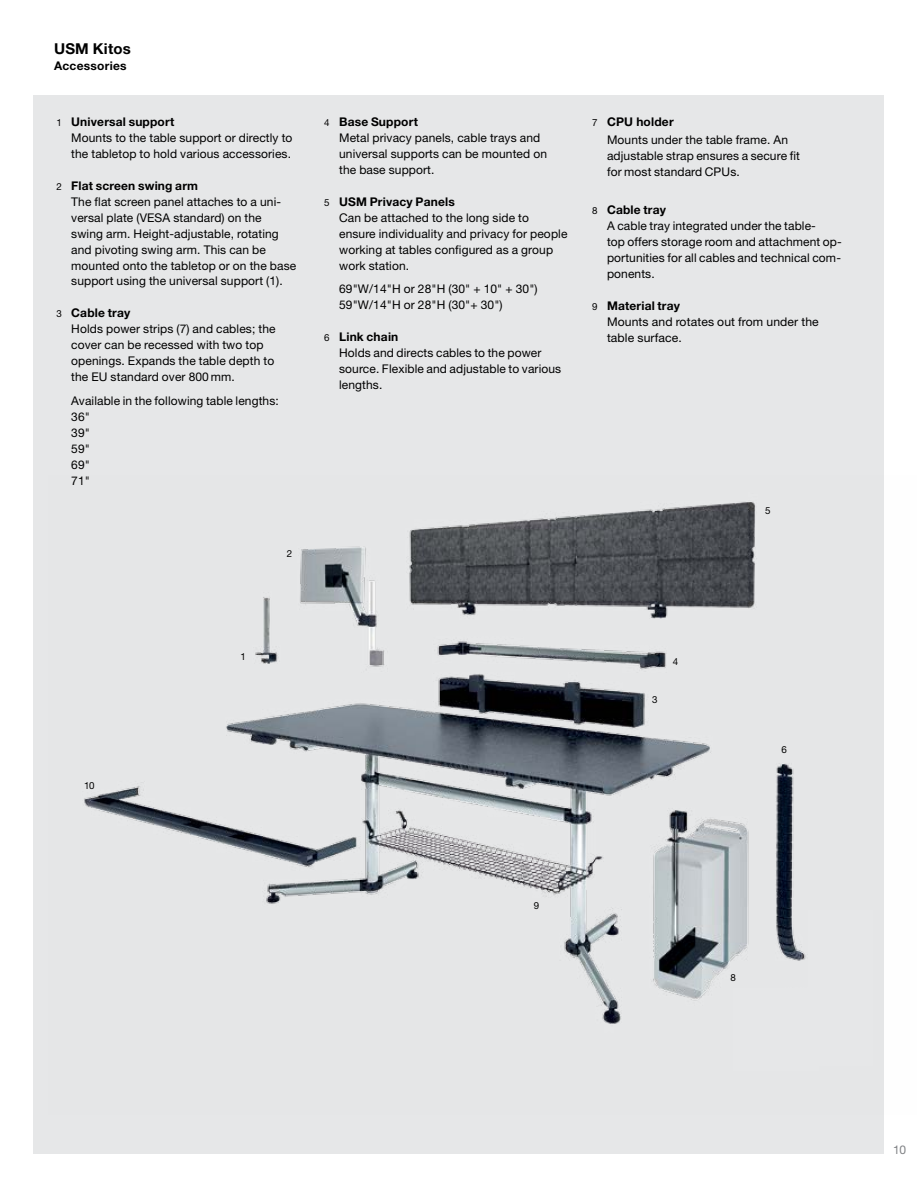
<style>
.page{position:relative;width:918px;height:1188px;background:#fff}
.page>*{position:absolute;margin:0;border:0;box-sizing:border-box;transform-origin:0 0}
.t1{font:700 15px "Helvetica Neue";letter-spacing:.015em;color:#000}
.t2{font:12px/15.9px "Helvetica Neue";letter-spacing:.01em;color:#000}
.t3{font:700 12px "Helvetica Neue";letter-spacing:.02em;color:#000}
.t4{font:12px "Helvetica Neue";color:#808285}
.t5{font:9.75px "Helvetica Neue";color:#000}
.s1{font-size:9.75px}
.s2{font-weight:700}
</style>
<div class="page">
<div style="left:34px;top:95px;width:850px;height:1059px;background:#e6e7e8"></div>
<img style="left:84px;top:501px;width:722px;height:523px">
<div style="left:734px;top:989px;width:85px;height:82px;background:#e6e7e8"></div>
<p class="t1" style="left:54px;top:40px;width:78px">USM Kitos</p>
<p class="t3" style="left:54px;top:59px;width:74px">Accessories</p>
<p class="t2" style="left:71px;top:114px;width:223px;text-indent:-15px"><span class="s1">1</span> <span class="s2">Universal support<br></span>Mounts to the table support or directly to the tabletop to hold various accessories.</p>
<p class="t2" style="left:71px;top:177px;width:227px;text-indent:-15px"><span class="s1">2</span> <span class="s2">Flat screen swing arm<br></span>The flat screen panel attaches to a uni&shy;versal plate (VESA standard) on the swing arm. Height-adjustable, rotating and pivoting swing arm. This can be mounted onto the tabletop or on the base support using the universal support (1).</p>
<p class="t2" style="left:71px;top:305px;width:206px;text-indent:-15px"><span class="s1">3</span> <span class="s2">Cable tray<br></span>Holds power strips (7) and cables; the cover can be recessed with two top openings. Expands the table depth to the EU standard over 800 mm.</p>
<p class="t2" style="left:71px;top:393px;width:209px">Available in the following table lengths:<br>36"<br>39"<br>59"<br>69"<br>71"</p>
<p class="t5" style="left:287px;top:548px;width:7px">2</p>
<p class="t2" style="left:339px;top:114px;width:209px;text-indent:-15px"><span class="s1">4</span> <span class="s2">Base Support<br></span>Metal privacy panels, cable trays and universal supports can be mounted on the base support.</p>
<p class="t2" style="left:339px;top:193px;width:230px;text-indent:-15px"><span class="s1">5</span> <span class="s2">USM Privacy Panels<br></span>Can be attached to the long side to ensure individuality and privacy for people working at tables configured as a group work station.</p>
<p class="t2" style="left:339px;top:281px;width:200px">69"W/14"H or 28"H (30" + 10" + 30")<br>59"W/14"H or 28"H (30"+ 30")</p>
<p class="t2" style="left:339px;top:329px;width:224px;text-indent:-15px"><span class="s1">6</span> <span class="s2">Link chain<br></span>Holds and directs cables to the power source. Flexible and adjustable to various lengths.</p>
<p class="t2" style="left:607px;top:113px;width:183px;line-height:18px;text-indent:-15px"><span class="s1">7</span> <span class="s2">CPU holder<br></span>Mounts under the table frame. An</p>
<p class="t2" style="left:607px;top:148px;width:194px">adjustable strap ensures a secure fit for most standard CPUs.</p>
<p class="t2" style="left:607px;top:202px;width:236px;text-indent:-15px"><span class="s1">8</span> <span class="s2">Cable tray<br></span>A cable tray integrated under the table-<br>top offers storage room and attachment op&shy;portunities for all cables and technical com&shy;ponents.</p>
<p class="t2" style="left:607px;top:297px;width:213px;text-indent:-15px"><span class="s1">9</span> <span class="s2">Material tray<br></span>Mounts and rotates out from under the table surface.</p>
<p class="t5" style="left:765px;top:505px;width:7px">5</p>
<p class="t5" style="left:84px;top:780px;width:12px">10</p>
<p class="t5" style="left:240px;top:651px;width:7px">1</p>
<p class="t5" style="left:652px;top:694px;width:7px">3</p>
<p class="t5" style="left:673px;top:656px;width:7px">4</p>
<p class="t5" style="left:781px;top:744px;width:7px">6</p>
<p class="t5" style="left:534px;top:900px;width:7px">9</p>
<p class="t5" style="left:730px;top:971px;width:7px">8</p>
<p class="t4" style="left:893px;top:1143px;width:15px">10</p>
</div>
